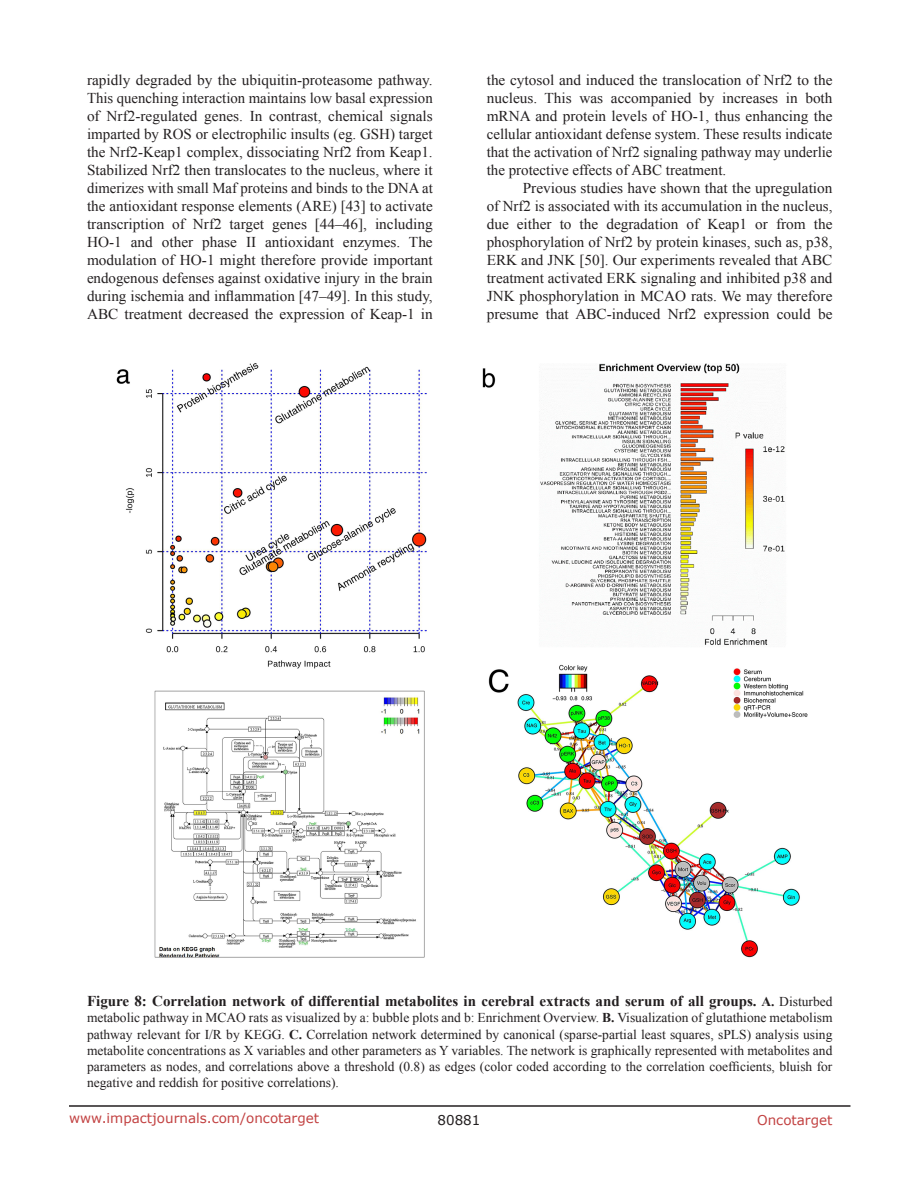
<style>
.page{position:relative;width:918px;height:1188px;background:#fff}
.page>*{position:absolute;margin:0;border:0;box-sizing:border-box;transform-origin:0 0}
.BodyText{font:15px/18px "Times New Roman";color:#231f20;text-align:justify}
.figuretext{font:700 15px "Times New Roman";color:#231f20}
.figuretext-2{font:13.5px/16.2px "Times New Roman";color:#231f20;text-align:justify}
.t1{font:13.5px "Verdana";color:#c24141}
.t2{font:13.5px "Verdana";color:#231f20}
.s1{font-size:13.5px}
.s2{font-weight:400;font-size:13.5px}
.s3{font-weight:700}
</style>
<div class="page">
<hr style="left:69px;top:1105px;width:781px;height:2px;background:#231f20">
<img style="left:116px;top:363px;width:692px;height:595px">
<p class="BodyText" style="left:87px;top:71px;width:347px">rapidly degraded by the ubiquitin-proteasome pathway.<br>This quenching interaction maintains low basal expression of Nrf2-regulated genes. In contrast, chemical signals imparted by ROS or electrophilic insults (eg. GSH) target the Nrf2-Keap1 complex, dissociating Nrf2 from Keap1.<br>Stabilized Nrf2 then translocates to the nucleus, where it dimerizes with small Maf proteins and binds to the DNA at the antioxidant response elements (ARE) [43] to activate transcription of Nrf2 target genes [44–46], including HO-1 and other phase II antioxidant enzymes. The modulation of HO-1 might therefore provide important endogenous defenses against oxidative injury in the brain during ischemia and inflammation [47–49]. In this study, ABC treatment decreased the expression of Keap-1 in</p>
<p class="BodyText" style="left:487px;top:71px;width:347px">the cytosol and induced the translocation of Nrf2 to the nucleus. This was accompanied by increases in both mRNA and protein levels of HO-1, thus enhancing the cellular antioxidant defense system. These results indicate that the activation of Nrf2 signaling pathway may underlie the protective effects of ABC treatment.</p>
<p class="BodyText" style="left:487px;top:179px;width:347px;text-indent:36px">Previous studies have shown that the upregulation of Nrf2 is associated with its accumulation in the nucleus, due either to the degradation of Keap1 or from the phosphorylation of Nrf2 by protein kinases, such as, p38, ERK and JNK [50]. Our experiments revealed that ABC treatment activated ERK signaling and inhibited p38 and JNK phosphorylation in MCAO rats. We may therefore presume that ABC-induced Nrf2 expression could be</p>
<p class="figuretext" style="left:87px;top:991px;width:747px">Figure 8: Correlation network of differential metabolites in cerebral extracts and serum of all groups. <span class="s1">A.</span> <span class="s2">Disturbed</span></p>
<p class="figuretext-2" style="left:87px;top:1010px;width:747px">metabolic pathway in MCAO rats as visualized by a: bubble plots and b: Enrichment Overview. <span class="s3">B.</span> Visualization of glutathione metabolism pathway relevant for I/R by KEGG. <span class="s3">C.</span> Correlation network determined by canonical (sparse-partial least squares, sPLS) analysis using metabolite concentrations as X variables and other parameters as Y variables. The network is graphically represented with metabolites and parameters as nodes, and correlations above a threshold (0.8) as edges (color coded according to the correlation coefficients, bluish for negative and reddish for positive correlations).</p>
<p class="t1" style="left:69px;top:1109px;width:252px">www.impactjournals.com/oncotarget</p>
<p class="t2" style="left:438px;top:1111px;width:44px">80881</p>
<p class="t1" style="left:757px;top:1111px;width:77px">Oncotarget</p>
</div>
